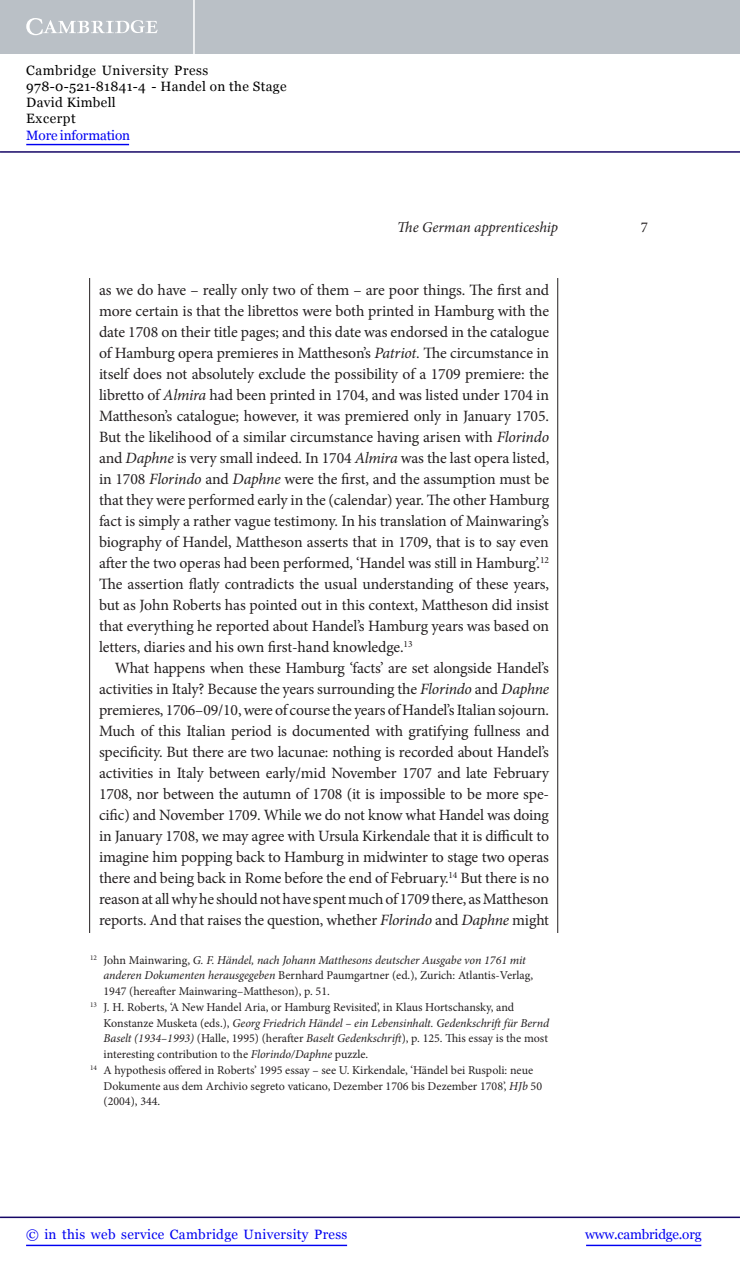
<style>
.page{position:relative;width:740px;height:1268px;background:#fff}
.page>*{position:absolute;margin:0;border:0;box-sizing:border-box;transform-origin:0 0}
.t1{font:15.75px/21px "Minion Pro";letter-spacing:-.01em;color:#231f20;text-align:justify}
.t2{font:italic 15px "Minion Pro";letter-spacing:-.01em;color:#231f20}
.t3{font:15px "Minion Pro";color:#231f20}
.t4{font:13.5px/16.2px "Georgia";letter-spacing:.025em;color:#000}
.t5{font:13.5px "Georgia";letter-spacing:.025em;color:#0000f1}
.t6{font:13.5px "Georgia";letter-spacing:-.015em;color:#0000f1}
.t7{font:13.5px "Georgia";letter-spacing:-.01em;color:#0000f1}
.t8{font:12px "Minion Pro";color:#231f20}
.t9{font:italic 12px "Minion Pro";letter-spacing:-.005em;color:#231f20}
.s1{font-style:italic}
.s2{font-style:normal}
</style>
<div class="page">
<div style="left:0;top:0;width:740px;height:54px;background:#bac0c6"></div>
<svg style="left:26px;top:18px;width:132px;height:17px"></svg>
<hr style="left:193px;top:0;width:2px;height:54px;background:#fff">
<hr style="left:0;top:151px;width:740px;height:2px;background:#150666">
<hr style="left:586px;top:1245px;width:115px;height:1px;background:#0000f1">
<hr style="left:0;top:1216px;width:740px;height:2px;background:#150666">
<hr style="left:26px;top:1245px;width:321px;height:1px;background:#0000f1">
<hr style="left:26px;top:144px;width:103px;height:1px;background:#0000f1">
<p class="t4" style="left:26px;top:62px;width:262px">Cambridge University Press<br>978-0-521-81841-4 - Handel on the Stage<br>David Kimbell<br>Excerpt</p>
<p class="t7" style="left:26px;top:127px;width:105px">More information</p>
<p class="t2" style="left:397px;top:221px;width:162px">The German apprenticeship</p>
<p class="t3" style="left:641px;top:221px;width:9px">7</p>
<p class="t1" style="left:99px;top:280px;width:452px">as we do have – really only two of them – are poor things. The first and more certain is that the librettos were both printed in Hamburg with the date 1708 on their title pages; and this date was endorsed in the catalogue of Hamburg opera premieres in Mattheson’s <span class="s1">Pat riot.</span> The circumstance in itself does not absolutely exclude the possibility of a 1709 premiere: the libretto of <span class="s1">Almira</span> had been printed in 1704, and was listed under 1704 in Mattheson’s catalogue; however, it was premiered only in January 1705.<br>But the likelihood of a similar circumstance having arisen with <span class="s1">Florindo </span>and <span class="s1">Daphne</span> is very small indeed. In 1704 <span class="s1">Alm ira</span> was the last opera listed, in 1708 <span class="s1">Florindo</span> and <span class="s1">Daphne</span> were the first, and the assumption must be that they were performed early in the (calendar) year. The other Hamburg fact is simply a rather vague testimony. In his translation of Main waring’s biography of Handel, Matt heson asserts that in 1709, that is to say even after the two operas had been performed, ‘Handel was still in Hamburg’. <sup>12<br></sup>The assertion flatly contradicts the usual understanding of these years, but as Jo hn Roberts has pointed out in this context, Mattheson did insist that everything he reported about Handel’s Hamburg years was based on letters, diaries and his own first-hand knowledge. <sup>13</sup></p>
<p class="t1" style="left:99px;top:658px;width:452px;text-indent:16px">What happens when these Hamburg ‘facts’ are set alongside Handel’s activities in Italy? Because the years surrounding the <span class="s1">Florindo</span> and <span class="s1">Daphne </span>premieres, 1706–09/10, were of course the years of Handel’s Italian sojourn.<br>Much of this Italian period is documented with gratifying fullness and specificity. But there are two lacunae: nothing is recorded about Handel’s activities in Italy between early/mid November 1707 and late February 1708, nor between the autumn of 1708 (it is impossible to be more spe&shy;cific) and November 1709. While we do not know what Handel was doing in January 1708, we may agree with Ursul a Kirkendale that it is difficult to imagine him popping back to Hamburg in midwinter to stage two operas there and being back in Ro me before the end of February. <sup>14</sup> But there is no reason at all why he should not have spent much of 1709 there, as Mattheson reports. And that raises the question, whether <span class="s1">Florindo</span> and <span class="s1">Daphne</span> might</p>
<p class="t9" style="left:90px;top:955px;width:437px"><sup>12</sup> <span class="s2">John Mainwaring ,</span> G. F. Händel, nach Johann Matthesons deutscher Ausgabe von 1761 mit</p>
<p class="t8" style="left:103px;top:971px;width:431px"><span class="s1">anderen Dokumenten herausgegeben</span> Bernhard Paumgartner (ed.), Zurich : Atlantis-Verlag ,</p>
<p class="t8" style="left:103px;top:986px;width:228px">1947 (hereafter Mainwaring–Mattheson), p. 51.</p>
<p class="t8" style="left:90px;top:1002px;width:426px"><sup>13</sup> J. H. Rob erts , ‘A New Handel Aria, or Hamburg Revisited ’, in Klaus Hortschansky , and</p>
<p class="t9" style="left:103px;top:1018px;width:447px"><span class="s2">Konstanze Musketa (eds.),</span> Georg Friedrich Händel – ein Lebensinhalt. Gedenkschriftfür Bernd</p>
<p class="t8" style="left:103px;top:1034px;width:446px"><span class="s1">Baselt (1934–1993)</span> ( Halle , 1995 ) (herafter <span class="s1">Baselt Gedenkschrift</span> ), p. 125 . This essay is the most</p>
<p class="t8" style="left:103px;top:1049px;width:266px">interesting contribution to the <span class="s1">Florindo/Daphne</span> puzzle.</p>
<p class="t8" style="left:90px;top:1065px;width:445px"><sup>14</sup> A hypothesis offered in Roberts’ 1995 essay – see U. Kirkendale , ‘ Händel bei Ruspoli: neue</p>
<p class="t8" style="left:103px;top:1081px;width:440px">Dokumente aus dem Archivio segreto vaticano, Dezember 1706 bis Dezember 1708 ’, <span class="s1">HJb</span> 50</p>
<p class="t8" style="left:103px;top:1097px;width:58px">( 2004 ), 344 .</p>
<p class="t5" style="left:26px;top:1226px;width:323px">© in this web service Cambridge University Press</p>
<p class="t6" style="left:585px;top:1226px;width:118px">www.cambridge.org</p>
</div>
